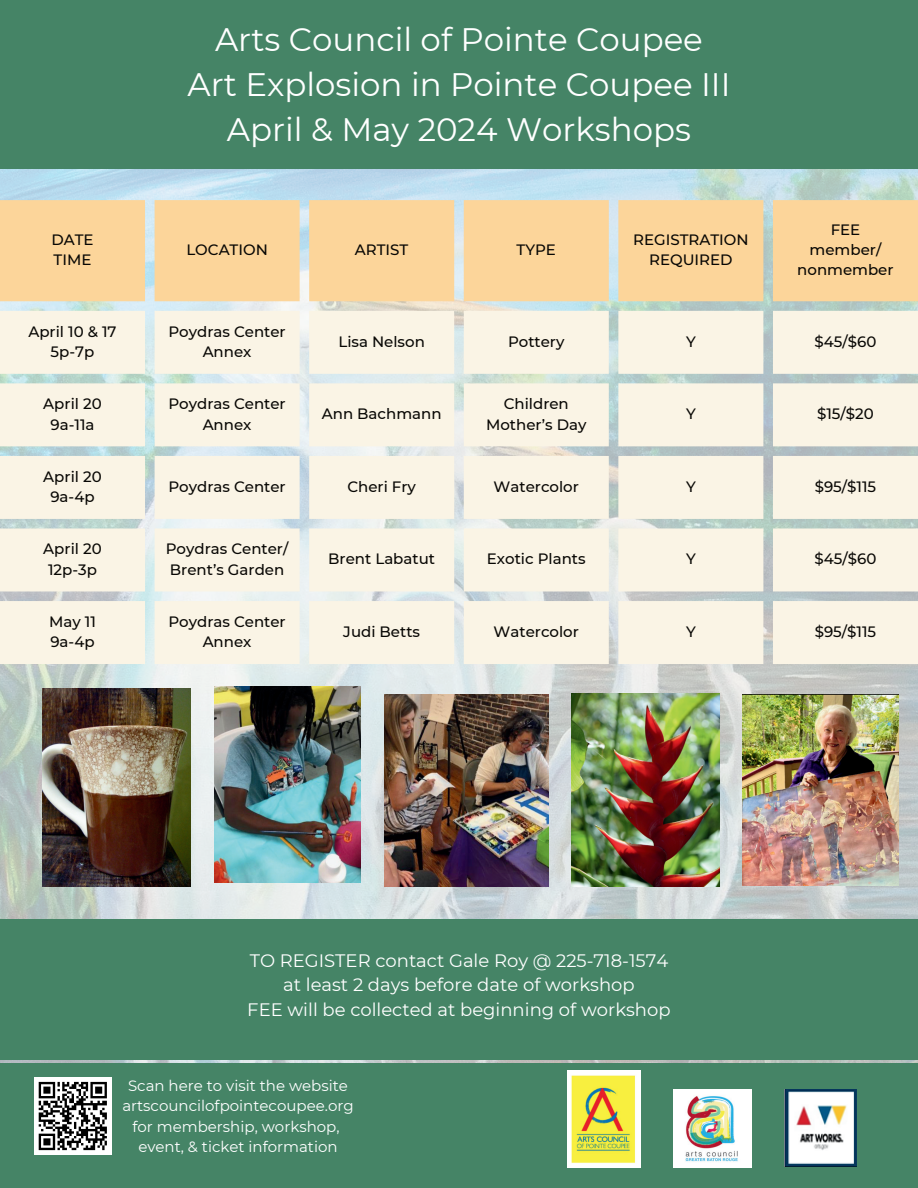
<style>
.page{position:relative;width:918px;height:1188px;background:#fff}
.page>*{position:absolute;margin:0;border:0;box-sizing:border-box;transform-origin:0 0}
.t1{font:32.4px/45.3px "Montserrat";color:#fff;text-align:center}
.t2{font:18px/24.8px "Montserrat";color:#fff;text-align:center}
.t3{font:500 15px/20.2px "Montserrat";color:#080704;text-align:center}
.t4{font:15px/20.2px "Montserrat";color:#fff;text-align:center}
</style>
<div class="page">
<div style="left:0;top:0;width:918px;height:169px;background:#458466"></div>
<img style="left:0;top:169px;width:918px;height:895px">
<div style="left:0;top:200px;width:918px;height:101px;background:#fcd59a"></div>
<svg style="left:0;top:311px;width:918px;height:353px;background:#f3f0e3"></svg>
<div style="left:0;top:1064px;width:918px;height:124px;background:#458466"></div>
<div style="left:34px;top:1077px;width:78px;height:78px;background:#fff"></div>
<svg style="left:38px;top:1081px;width:69px;height:70px"></svg>
<img style="left:567px;top:1071px;width:74px;height:97px">
<div style="left:0;top:919px;width:918px;height:140px;background:#458466"></div>
<img style="left:784px;top:1090px;width:73px;height:77px">
<img style="left:673px;top:1090px;width:78px;height:77px">
<img style="left:42px;top:689px;width:149px;height:198px">
<img style="left:214px;top:686px;width:146px;height:196px">
<img style="left:384px;top:694px;width:165px;height:192px">
<img style="left:572px;top:694px;width:147px;height:192px">
<img style="left:743px;top:694px;width:156px;height:192px">
<h1 class="t1" style="left:187px;top:16px;width:545px">Arts Council of Pointe Coupee<br>Art Explosion in Pointe Coupee III<br>April &amp; May 2024 Workshops</h1>
<p class="t3" style="left:51px;top:229px;width:44px;text-align:left">DATE<br>TIME</p>
<p class="t3" style="left:186px;top:239px;width:83px">LOCATION</p>
<p class="t3" style="left:355px;top:239px;width:55px">ARTIST</p>
<p class="t3" style="left:517px;top:239px;width:41px">TYPE</p>
<p class="t3" style="left:633px;top:229px;width:117px">REGISTRATION<br>REQUIRED</p>
<p class="t3" style="left:797px;top:219px;width:98px">FEE member/ nonmember</p>
<p class="t3" style="left:28px;top:321px;width:90px">April 10 &amp; 17<br>5p-7p</p>
<p class="t3" style="left:168px;top:321px;width:119px">Poydras Center<br>Annex</p>
<p class="t3" style="left:339px;top:331px;width:88px">Lisa Nelson</p>
<p class="t3" style="left:508px;top:331px;width:58px">Pottery</p>
<p class="t3" style="left:686px;top:331px;width:11px">Y</p>
<p class="t3" style="left:815px;top:331px;width:63px">$45/$60</p>
<p class="t3" style="left:43px;top:393px;width:60px">April 20<br>9a-11a</p>
<p class="t3" style="left:168px;top:393px;width:119px">Poydras Center<br>Annex</p>
<p class="t3" style="left:322px;top:403px;width:121px">Ann Bachmann</p>
<p class="t3" style="left:486px;top:393px;width:102px">Children<br>Mother’s Day</p>
<p class="t3" style="left:686px;top:403px;width:11px">Y</p>
<p class="t3" style="left:817px;top:403px;width:58px">$15/$20</p>
<p class="t3" style="left:43px;top:466px;width:60px">April 20<br>9a-4p</p>
<p class="t3" style="left:168px;top:476px;width:119px">Poydras Center</p>
<p class="t3" style="left:347px;top:476px;width:70px">Cheri Fry</p>
<p class="t3" style="left:494px;top:476px;width:87px">Watercolor</p>
<p class="t3" style="left:686px;top:476px;width:11px">Y</p>
<p class="t3" style="left:815px;top:476px;width:63px">$95/$115</p>
<p class="t3" style="left:43px;top:538px;width:60px">April 20<br>12p-3p</p>
<p class="t3" style="left:166px;top:538px;width:124px;text-align:left">Poydras Center/<br>Brent’s Garden</p>
<p class="t3" style="left:328px;top:548px;width:108px">Brent Labatut</p>
<p class="t3" style="left:487px;top:548px;width:100px">Exotic Plants</p>
<p class="t3" style="left:686px;top:548px;width:11px">Y</p>
<p class="t3" style="left:815px;top:548px;width:63px">$45/$60</p>
<p class="t3" style="left:49px;top:611px;width:48px;text-align:left">May 11<br>9a-4p</p>
<p class="t3" style="left:168px;top:611px;width:119px">Poydras Center<br>Annex</p>
<p class="t3" style="left:343px;top:621px;width:78px">Judi Betts</p>
<p class="t3" style="left:494px;top:621px;width:87px">Watercolor</p>
<p class="t3" style="left:686px;top:621px;width:11px">Y</p>
<p class="t3" style="left:815px;top:621px;width:63px">$95/$115</p>
<p class="t2" style="left:247px;top:947px;width:425px">TO REGISTER contact Gale Roy @ 225-718-1574 at least 2 days before date of workshop<br>FEE will be collected at beginning of workshop</p>
<p class="t4" style="left:122px;top:1075px;width:233px">Scan here to visit the website artscouncilofpointecoupee.org for membership, workshop, event, &amp; ticket information</p>
</div>
